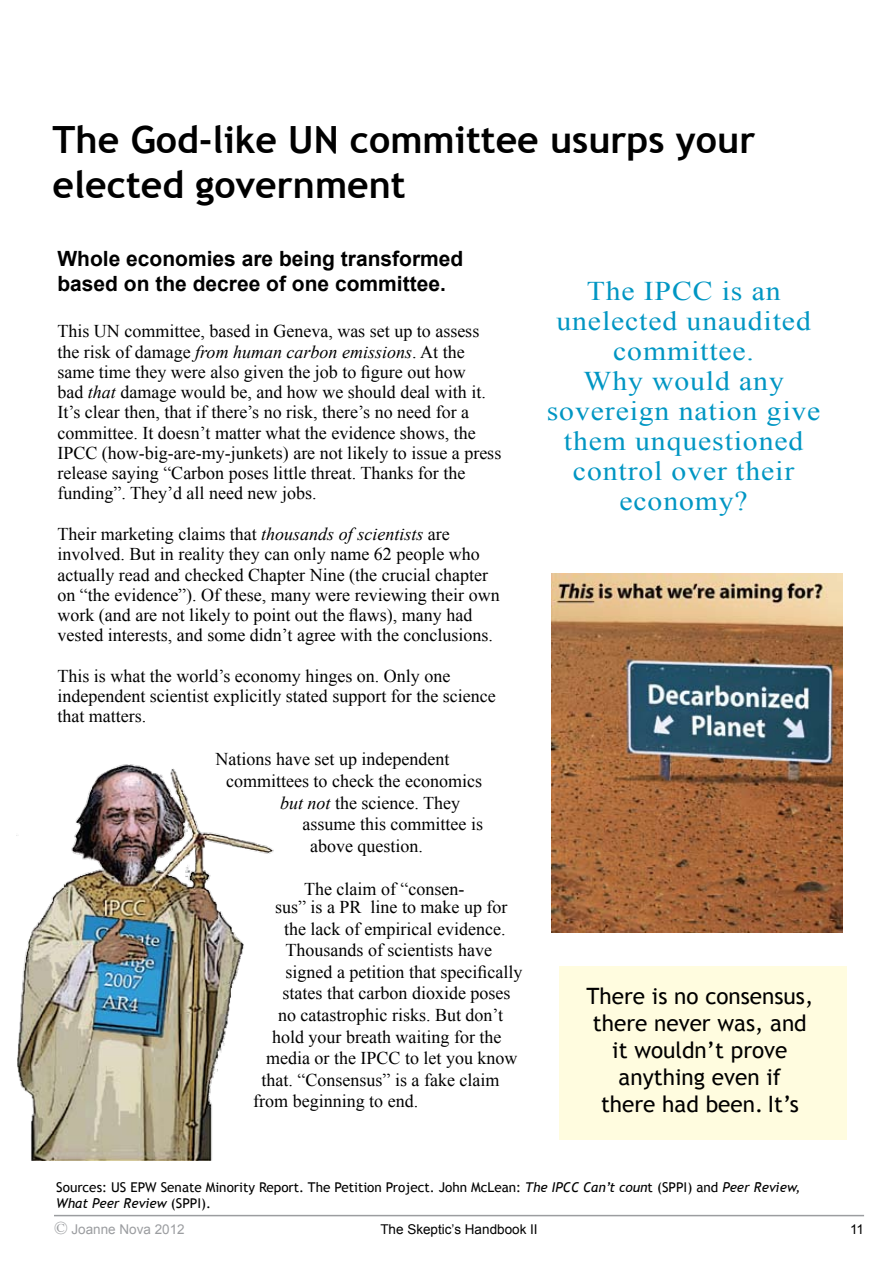
<style>
.page{position:relative;width:893px;height:1263px;background:#fff}
.page>*{position:absolute;margin:0;border:0;box-sizing:border-box;transform-origin:0 0}
.t1{font:700 37.5px/45px "Trebuchet MS";color:#000}
.t2{font:27px/30px "Times New Roman";letter-spacing:.03em;color:#0096c3;text-align:center;scale:1.1 1}
.t3{font:22.5px/27px "Trebuchet MS";color:#000;text-align:center}
.t4{font:700 21px/25.2px "Arial";color:#000}
.t5{font:18px/20.2px "Times New Roman";color:#000}
.t6{font:13.5px/16.2px "Trebuchet MS";color:#000}
.t7{font:13.5px "Arial";color:#000}
.t8{font:13.5px "Arial";color:#9b9da0}
.s1{font-style:italic}
.s2{font-family:"Times New Roman";font-size:18px}
</style>
<div class="page">
<hr style="left:54px;top:1215px;width:810px;height:1px;background:#9b9da0">
<div style="left:559px;top:967px;width:288px;height:173px;background:#fffcdf"></div>
<img style="left:551px;top:573px;width:291px;height:360px">
<img style="left:16px;top:764px;width:258px;height:396px">
<h1 class="t1" style="left:53px;top:118px;width:704px">The God-like UN committee usurps your elected government</h1>
<p class="t4" style="left:57px;top:247px;width:408px">Whole economies are being transformed based on the decree of one committee.</p>
<p class="t5" style="left:57px;top:321px;width:445px">This UN committee, based in Geneva, was set up to assess the risk of damage <span class="s1">from human carbon emissions</span>. At the same time they were also given the job to figure out how<br>bad <span class="s1">that</span> damage would be, and how we should deal with it.<br>It’s clear then, that if there’s no risk, there’s no need for a committee. It doesn’t matter what the evidence shows, the IPCC (how-big-are-my-junkets) are not likely to issue a press release saying “Carbon poses little threat. Thanks for the funding”. They’d all need new jobs.</p>
<p class="t5" style="left:57px;top:524px;width:444px">Their marketing claims that <span class="s1">thousands of scientists</span> are involved. But in reality they can only name 62 people who actually read and checked Chapter Nine (the crucial chapter on “the evidence”). Of these, many were reviewing their own work (and are not likely to point out the flaws), many had vested interests, and some didn’t agree with the conclusions.</p>
<p class="t5" style="left:57px;top:665px;width:440px">This is what the world’s economy hinges on. Only one independent scientist explicitly stated support for the science that matters.</p>
<p class="t5" style="left:216px;top:749px;width:235px">Nations have set up independent</p>
<p class="t5" style="left:226px;top:771px;width:257px">committees to check the economics</p>
<p class="t5" style="left:280px;top:792px;width:182px"><span class="s1">but not</span> the science. They</p>
<p class="t5" style="left:303px;top:814px;width:182px">assume this committee is</p>
<p class="t5" style="left:310px;top:835px;width:114px">above question.</p>
<p class="t5" style="left:275px;top:880px;width:234px;line-height:18px;text-indent:29px">The claim of “consen-<br>sus” is a PR line to make up for</p>
<p class="t5" style="left:284px;top:918px;width:223px">the lack of empirical evidence.</p>
<p class="t5" style="left:286px;top:940px;width:208px">Thousands of scientists have</p>
<p class="t5" style="left:286px;top:961px;width:238px">signed a petition that specifically</p>
<p class="t5" style="left:283px;top:983px;width:229px">states that carbon dioxide poses</p>
<p class="t5" style="left:278px;top:1004px;width:227px">no catastrophic risks. But don’t</p>
<p class="t5" style="left:272px;top:1026px;width:231px">hold your breath waiting for the</p>
<p class="t5" style="left:266px;top:1048px;width:253px">media or the IPCC to let you know</p>
<p class="t5" style="left:262px;top:1069px;width:239px">that. “Consensus” is a fake claim</p>
<p class="t5" style="left:253px;top:1091px;width:166px">from beginning to end.</p>
<h2 class="t2" style="left:547px;top:275px;width:250px">The IPCC is an unelected unaudited committee.<br>Why would any sovereign nation give them unquestioned control over their economy?</h2>
<p class="t3" style="left:586px;top:983px;width:228px">There is no consensus, there never was, and it wouldn’t prove anything even if<br>there had been. It’s</p>
<p class="t6" style="left:56px;top:1179px;width:746px">Sources: US EPW Senate Minority Report. The Petition Project. John McLean: <span class="s1">The IPCC Can’t coun</span>t (SPPI) and <span class="s1">Peer Review,<br>What Peer Review</span> (SPPI).</p>
<p class="t8" style="left:54px;top:1221px;width:132px"><span class="s2">©</span> Joanne Nova 2012</p>
<p class="t7" style="left:380px;top:1221px;width:159px">The Skeptic’s Handbook II</p>
<p class="t7" style="left:850px;top:1221px;width:16px">11</p>
</div>
